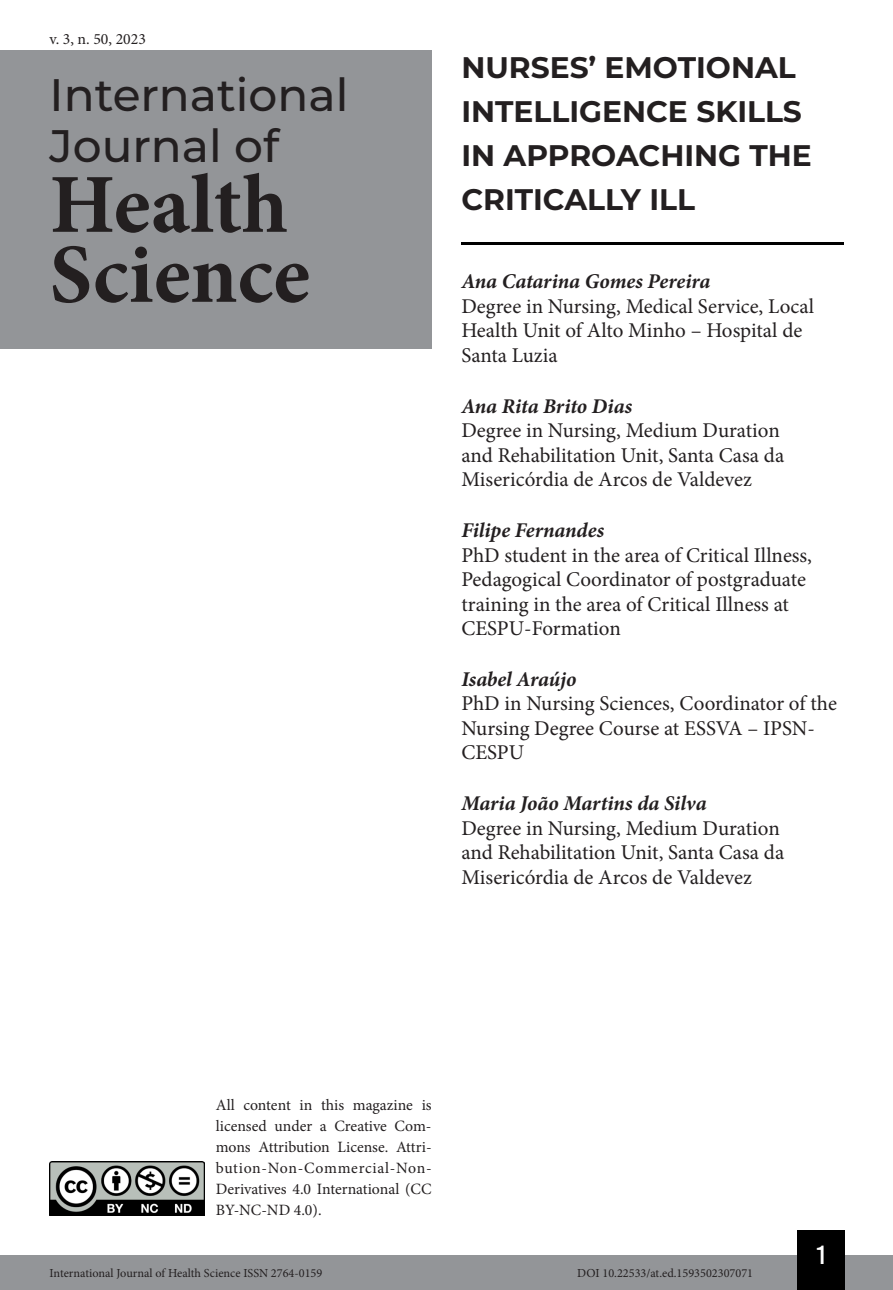
<style>
.page{position:relative;width:893px;height:1290px;background:#fff}
.page>*{position:absolute;margin:0;border:0;box-sizing:border-box;transform-origin:0 0}
.t1{font:700 84px/70px "Minion Pro";color:#231f20}
.t2{font:500 45.5px/50.8px "Montserrat";color:#231f20}
.t3{font:700 29.75px/43.8px "Montserrat";color:#231f20}
.t4{font:26.25px "Bebas Kai";color:#fff}
.t5{font:21px/24.5px "Minion Pro";color:#231f20}
.t6{font:italic 700 21px "Minion Pro";letter-spacing:-.005em;color:#231f20}
.t7{font:15.75px/21px "Minion Pro";color:#231f20;text-align:justify}
.t8{font:12.25px "Minion Pro";color:#231f20}
</style>
<div class="page">
<div style="left:0;top:1255px;width:893px;height:35px;background:#939598"></div>
<div style="left:797px;top:1230px;width:48px;height:60px;background:#000"></div>
<img style="left:50px;top:1161px;width:154px;height:54px">
<div style="left:0;top:50px;width:432px;height:298px;background:#939598"></div>
<hr style="left:461px;top:242px;width:382px;height:3px;background:#000">
<p class="t7" style="left:50px;top:28px;width:98px">v. 3, n. 50, 2023</p>
<h2 class="t2" style="left:50px;top:68px;width:300px">International<br>Journal of</h2>
<h1 class="t1" style="left:50px;top:169px;width:262px">Health<br>Science</h1>
<h3 class="t3" style="left:461px;top:44px;width:352px">NURSES’ EMOTIONAL<br>INTELLIGENCE SKILLS<br>IN APPROACHING THE<br>CRITICALLY ILL</h3>
<p class="t6" style="left:461px;top:267px;width:250px">Ana Catarina Gomes Pereira</p>
<p class="t5" style="left:461px;top:294px;width:354px">Degree in Nursing, Medical Service, Local<br>Health Unit of Alto Minho – Hospital de<br>Santa Luzia</p>
<p class="t6" style="left:461px;top:391px;width:172px">Ana Rita Brito Dias</p>
<p class="t5" style="left:461px;top:418px;width:324px">Degree in Nursing, Medium Duration and Rehabilitation Unit, Santa Casa da<br>Misericórdia de Arcos de Valdevez</p>
<p class="t6" style="left:461px;top:515px;width:144px">Filipe Fernandes</p>
<p class="t5" style="left:461px;top:543px;width:352px">PhD student in the area of Critical Illness, Pedagogical Coordinator of postgraduate training in the area of Critical Illness at CESPU-Formation</p>
<p class="t6" style="left:461px;top:664px;width:116px">Isabel Araújo</p>
<p class="t5" style="left:461px;top:691px;width:377px">PhD in Nursing Sciences, Coordinator of the<br>Nursing Degree Course at ESSVA – IPSN-<br>CESPU</p>
<p class="t6" style="left:461px;top:788px;width:247px">Maria João Martins da Silva</p>
<p class="t5" style="left:461px;top:816px;width:324px">Degree in Nursing, Medium Duration and Rehabilitation Unit, Santa Casa da<br>Misericórdia de Arcos de Valdevez</p>
<p class="t7" style="left:216px;top:1095px;width:217px">All content in this magazine is licensed under a Creative Com&shy;mons Attribution License. Attri&shy;bution-Non-Commercial-Non-Derivatives 4.0 International (CC BY-NC-ND 4.0).</p>
<p class="t4" style="left:817px;top:1241px;width:10px">1</p>
<p class="t8" style="left:50px;top:1265px;width:274px">International Journal of Health Science ISSN 2764-0159</p>
<p class="t8" style="left:577px;top:1265px;width:177px">DOI 10.22533/at.ed.1593502307071</p>
</div>
